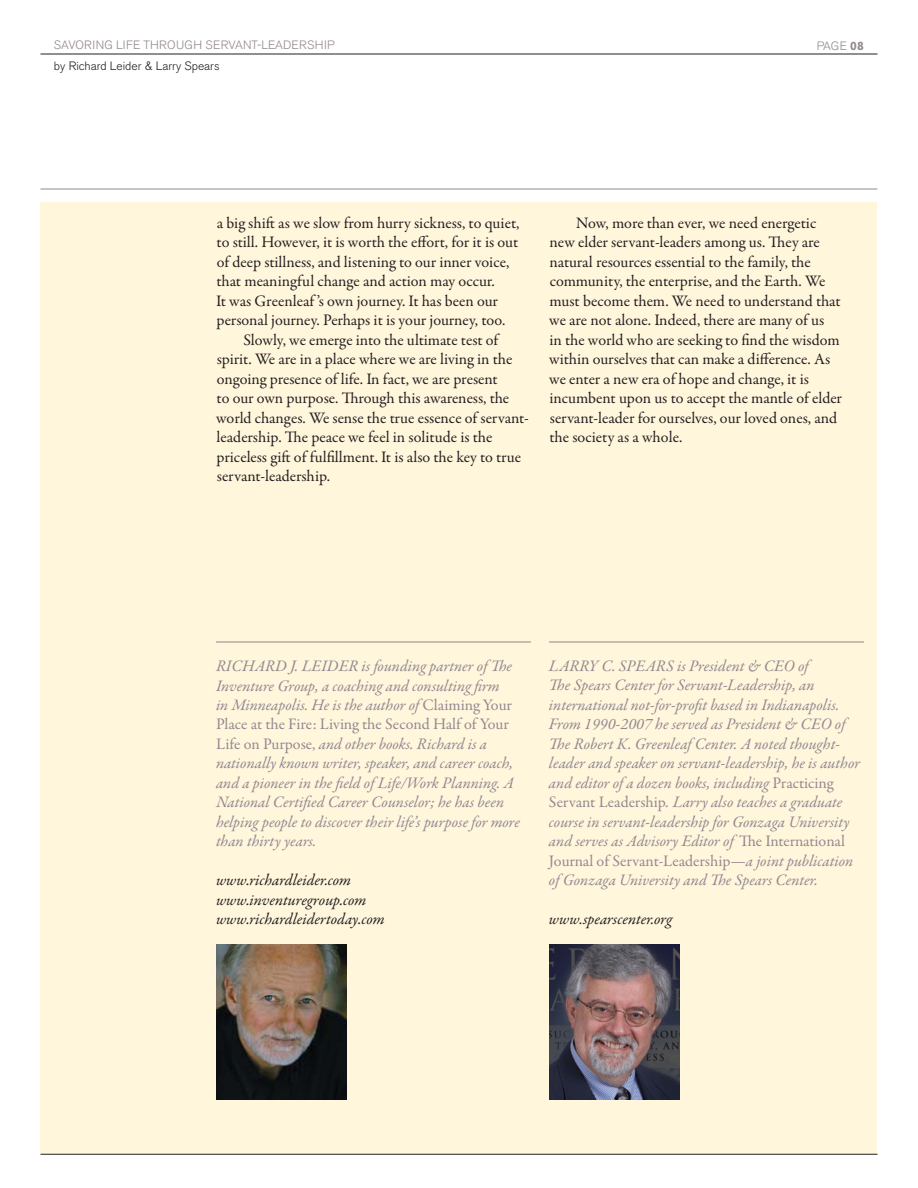
<style>
.page{position:relative;width:918px;height:1188px;background:#fff}
.page>*{position:absolute;margin:0;border:0;box-sizing:border-box;transform-origin:0 0}
.t1{font:16.2px/19.5px "Garamond Premr Pro";color:#231f20}
.t2{font:italic 16.2px/19.5px "Garamond Premr Pro";color:#928890}
.t3{font:italic 16.2px/19.5px "Garamond Premr Pro";color:#231f20}
.t4{font:300 12px "Akzidenz Grotesk BE";letter-spacing:.02em;color:#928890}
.t5{font:300 12px "Akzidenz Grotesk BE";color:#231f20}
.s1{font-weight:700}
.s2{font-style:normal}
</style>
<div class="page">
<div style="left:40px;top:202px;width:838px;height:952px;background:#fff6dc"></div>
<hr style="left:40px;top:189px;width:838px;height:1px;background:#928890">
<hr style="left:40px;top:54px;width:838px;height:1px;background:#231f20">
<hr style="left:40px;top:1154px;width:838px;height:1px;background:#231f20">
<img style="left:216px;top:944px;width:131px;height:155px">
<img style="left:549px;top:944px;width:131px;height:155px">
<hr style="left:549px;top:642px;width:315px;height:1px;background:#928890">
<hr style="left:216px;top:642px;width:315px;height:1px;background:#928890">
<p class="t4" style="left:54px;top:39px;width:281px">SAVORING LIFE THROUGH SERVANT-LEADERSHIP</p>
<p class="t4" style="left:817px;top:39px;width:49px">page <span class="s1">08</span></p>
<p class="t5" style="left:54px;top:60px;width:167px">by Richard Leider &amp; Larry Spears</p>
<p class="t1" style="left:217px;top:213px;width:304px">a big shift as we slow from hurry sickness, to quiet,</p>
<p class="t1" style="left:217px;top:233px;width:303px">to still. However, it is worth the effort, for it is out</p>
<p class="t1" style="left:217px;top:252px;width:294px">of deep stillness, and listening to our inner voice,</p>
<p class="t1" style="left:217px;top:272px;width:280px">that meaningful change and action may occur.</p>
<p class="t1" style="left:216px;top:291px;width:283px">It was Greenleaf ’s own journey. It has been our</p>
<p class="t1" style="left:217px;top:311px;width:290px">personal journey. Perhaps it is your journey, too.</p>
<p class="t1" style="left:243px;top:330px;width:257px">Slowly, we emerge into the ultimate test of</p>
<p class="t1" style="left:217px;top:350px;width:297px">spirit. We are in a place where we are living in the</p>
<p class="t1" style="left:217px;top:369px;width:283px">ongoing presence of life. In fact, we are present</p>
<p class="t1" style="left:217px;top:389px;width:294px">to our own purpose. Through this awareness, the</p>
<p class="t1" style="left:216px;top:408px;width:314px">world changes. We sense the true essence of servant-</p>
<p class="t1" style="left:217px;top:428px;width:277px">leadership. The peace we feel in solitude is the</p>
<p class="t1" style="left:217px;top:447px;width:306px">priceless gift of fulfillment. It is also the key to true</p>
<p class="t1" style="left:217px;top:467px;width:115px">servant-leadership.</p>
<p class="t1" style="left:549px;top:213px;width:294px;text-indent:27px">Now, more than ever, we need energetic new elder servant-leaders among us. They are natural resources essential to the family, the community, the enterprise, and the Earth. We must become them. We need to understand that we are not alone. Indeed, there are many of us<br>in the world who are seeking to find the wisdom within ourselves that can make a difference. As we enter a new era of hope and change, it is incumbent upon us to accept the mantle of elder servant-leader for ourselves, our loved ones, and the society as a whole.</p>
<p class="t2" style="left:216px;top:657px;width:306px">RICHARD J. LEIDER is founding partner of The Inventure Group, a coaching and consulting firm<br>in Minneapolis. He is the author of <span class="s2">Claiming Your Place at the Fire: Living the Second Half of Your Life on Purpose,</span> and other books. Richard is a nationally known writer, speaker, and career coach, and a pioneer in the field of Life/Work Planning. A National Certified Career Counselor; he has been helping people to discover their life’s purpose for more than thirty years.</p>
<p class="t3" style="left:216px;top:872px;width:170px">www.richardleider.com www.inventuregroup.com www.richardleidertoday.com</p>
<p class="t2" style="left:549px;top:657px;width:313px">LARRY C. SPEARS is President &amp; CEO of<br>The Spears Center for Servant-Leadership, an international not-for-profit based in Indianapolis.<br>From 1990-2007 he served as President &amp; CEO of The Robert K. Greenleaf Center. A noted thought&shy;leader and speaker on servant-leadership, he is author and editor of a dozen books, including <span class="s2">Practicing Servant Leadership</span>. Larry also teaches a graduate course in servant-leadership for Gonzaga University and serves as Advisory Editor of <span class="s2">The International Journal of Servant-Leadership</span>—a joint publication of Gonzaga University and The Spears Center.</p>
<p class="t3" style="left:549px;top:910px;width:125px">www.spearscenter.org</p>
</div>
